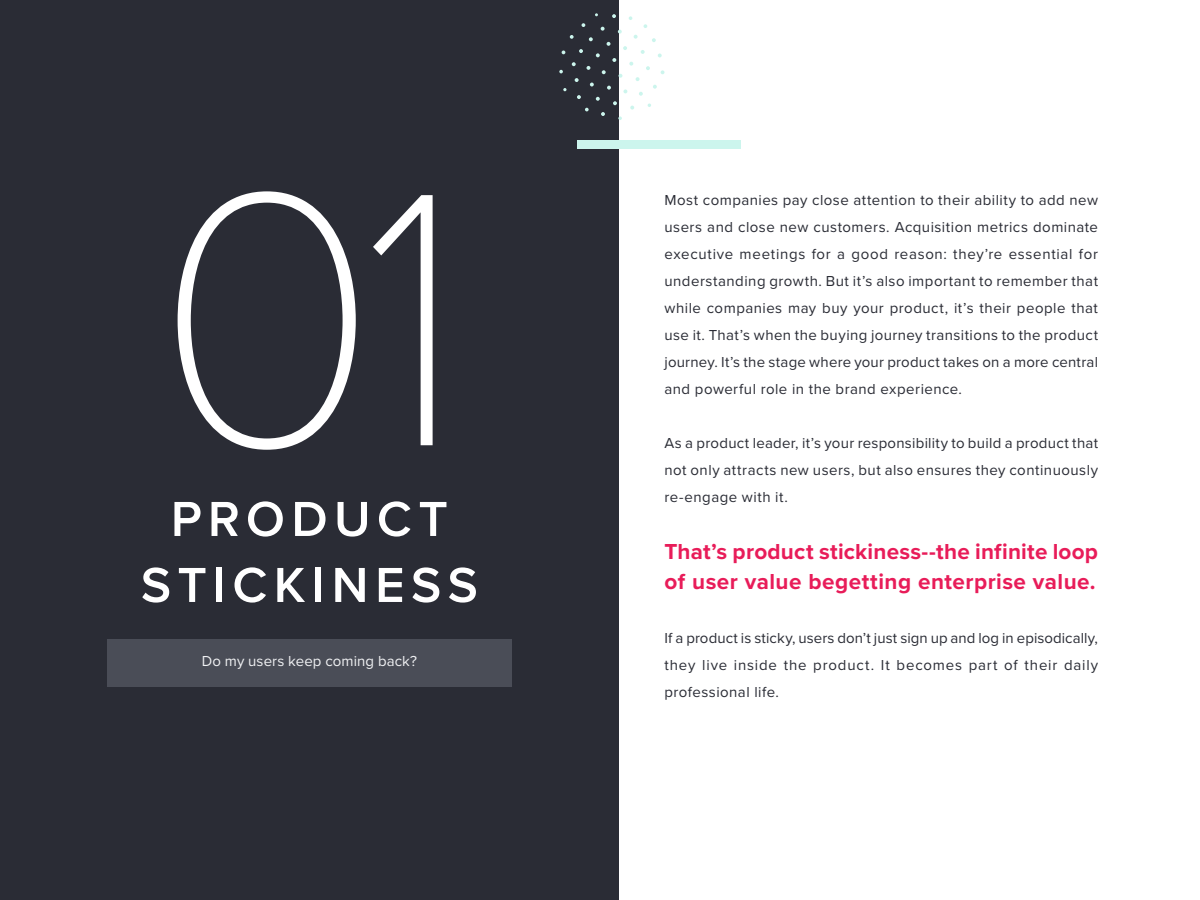
<style>
.page{position:relative;width:1200px;height:900px;background:#fff}
.page>*{position:absolute;margin:0;border:0;box-sizing:border-box;transform-origin:0 0}
.t1{font:100 375px "Proxima Nova T";color:#fff}
.t2{font:600 51px/66px "Proxima Nova";letter-spacing:.125em;color:#fff;text-align:center}
.t3{font:700 22.5px/30px "Proxima Nova";letter-spacing:.015em;color:#e81c59}
.t4{font:15px/27px "Proxima Nova";letter-spacing:.035em;color:#2a2c35;text-align:justify}
.t5{font:15px "Proxima Nova";letter-spacing:.005em;color:#f0f1f3}
</style>
<div class="page">
<div style="left:0;top:0;width:619px;height:900px;background:#2a2c35"></div>
<div style="left:107px;top:640px;width:405px;height:47px;background:#4a4d57"></div>
<svg style="left:623px;top:46px;width:4px;height:4px"></svg>
<svg style="left:612px;top:58px;width:4px;height:4px"></svg>
<svg style="left:602px;top:70px;width:4px;height:4px"></svg>
<svg style="left:607px;top:42px;width:3px;height:4px"></svg>
<svg style="left:601px;top:27px;width:4px;height:4px"></svg>
<svg style="left:618px;top:30px;width:4px;height:4px"></svg>
<svg style="left:634px;top:35px;width:4px;height:4px"></svg>
<svg style="left:652px;top:38px;width:4px;height:4px"></svg>
<svg style="left:641px;top:50px;width:4px;height:4px"></svg>
<svg style="left:629px;top:62px;width:4px;height:4px"></svg>
<svg style="left:619px;top:74px;width:3px;height:4px"></svg>
<svg style="left:636px;top:77px;width:4px;height:4px"></svg>
<svg style="left:646px;top:66px;width:4px;height:4px"></svg>
<svg style="left:658px;top:54px;width:4px;height:3px"></svg>
<svg style="left:653px;top:85px;width:4px;height:4px"></svg>
<svg style="left:661px;top:70px;width:4px;height:4px"></svg>
<svg style="left:644px;top:24px;width:3px;height:4px"></svg>
<svg style="left:629px;top:16px;width:3px;height:4px"></svg>
<svg style="left:612px;top:14px;width:4px;height:4px"></svg>
<svg style="left:582px;top:23px;width:3px;height:4px"></svg>
<svg style="left:589px;top:37px;width:4px;height:4px"></svg>
<svg style="left:570px;top:35px;width:4px;height:4px"></svg>
<svg style="left:572px;top:62px;width:4px;height:4px"></svg>
<svg style="left:579px;top:49px;width:4px;height:4px"></svg>
<svg style="left:596px;top:53px;width:4px;height:4px"></svg>
<svg style="left:587px;top:66px;width:3px;height:4px"></svg>
<svg style="left:575px;top:78px;width:4px;height:4px"></svg>
<svg style="left:559px;top:70px;width:4px;height:3px"></svg>
<svg style="left:563px;top:88px;width:4px;height:3px"></svg>
<svg style="left:577px;top:95px;width:4px;height:4px"></svg>
<svg style="left:585px;top:108px;width:4px;height:3px"></svg>
<svg style="left:596px;top:97px;width:4px;height:4px"></svg>
<svg style="left:601px;top:112px;width:4px;height:4px"></svg>
<svg style="left:613px;top:101px;width:4px;height:4px"></svg>
<svg style="left:618px;top:116px;width:4px;height:4px"></svg>
<svg style="left:630px;top:106px;width:4px;height:4px"></svg>
<svg style="left:639px;top:92px;width:4px;height:4px"></svg>
<svg style="left:623px;top:89px;width:4px;height:4px"></svg>
<svg style="left:607px;top:86px;width:4px;height:4px"></svg>
<svg style="left:590px;top:83px;width:4px;height:3px"></svg>
<div style="left:578px;top:141px;width:163px;height:8px;background:#ccf5ed"></div>
<p class="t1" style="left:153px;top:41px;width:314px">01</p>
<p class="t2" style="left:141px;top:485px;width:339px">PRODUCT<br>STICKINESS</p>
<p class="t5" style="left:202px;top:650px;width:217px">Do my users keep coming back?</p>
<p class="t4" style="left:664px;top:186px;width:435px">Most companies pay close attention to their ability to add new users and close new customers. Acquisition metrics dominate executive meetings for a good reason: they’re essential for understanding growth. But it’s also important to remember that while companies may buy your product, it’s their people that use it. That’s when the buying journey transitions to the product journey. It’s the stage where your product takes on a more central and powerful role in the brand experience.</p>
<p class="t4" style="left:664px;top:429px;width:435px">As a product leader, it’s your responsibility to build a product that not only attracts new users, but also ensures they continuously re-engage with it.</p>
<p class="t3" style="left:664px;top:536px;width:435px">That’s product stickiness--the infinite loop of user value begetting enterprise value.</p>
<p class="t4" style="left:664px;top:624px;width:435px">If a product is sticky, users don’t just sign up and log in episodically, they live inside the product. It becomes part of their daily professional life.</p>
</div>
